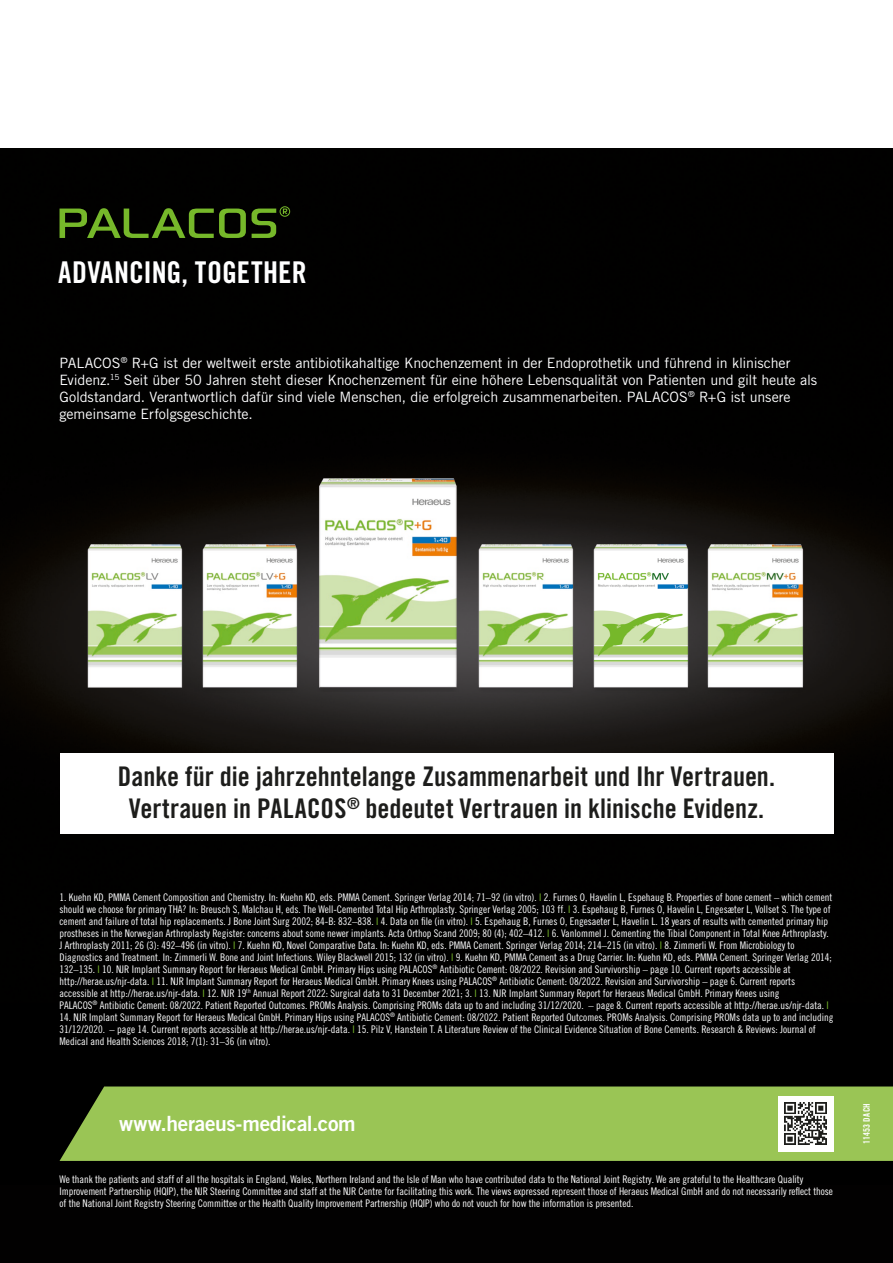
<style>
.page{position:relative;width:893px;height:1263px;background:#fff}
.page>*{position:absolute;margin:0;border:0;box-sizing:border-box;transform-origin:0 0}
.t1{font:30px "Trade Gothic LT Pro Bd Cn 20";color:#fff}
.t2{font:27px/32.4px "Trade Gothic LT Pro Bd Cn 20";color:#1d1d1b;text-align:center}
.t3{font:21px "Trade Gothic LT Pro Bd 2";letter-spacing:-.01em;color:#fff}
.t4{font:14.25px/17.2px "Trade Gothic LT Pro";letter-spacing:-.01em;color:#fff}
.t5{font:10.5px/12px "Trade Gothic LT Pro Cn 18";color:#fff}
.t6{font:9px "Trade Gothic LT Pro Bd Cn 20";letter-spacing:.04em;color:#fff}
.s1{color:#76b82a}
</style>
<div class="page">
<div style="left:0;top:149px;width:893px;height:1114px;background:#020101"></div>
<img style="left:0;top:208px;width:893px;height:953px">
<svg style="left:60px;top:208px;width:186px;height:30px"></svg>
<svg style="left:252px;top:206px;width:38px;height:32px"></svg>
<div style="left:60px;top:1086px;width:833px;height:75px;background:#9ac555"></div>
<img style="left:85px;top:544px;width:100px;height:150px">
<img style="left:476px;top:544px;width:100px;height:150px">
<img style="left:315px;top:478px;width:146px;height:213px">
<img style="left:200px;top:544px;width:100px;height:150px">
<img style="left:591px;top:544px;width:100px;height:150px">
<img style="left:706px;top:544px;width:99px;height:150px">
<div style="left:60px;top:753px;width:773px;height:80px;background:#fff"></div>
<div style="left:778px;top:1096px;width:55px;height:55px;background:#fff"></div>
<img style="left:784px;top:1102px;width:43px;height:43px">
<h1 class="t1" style="left:58px;top:254px;width:250px">ADVANCING, TOGETHER</h1>
<p class="t4" style="left:60px;top:354px;width:759px">PALACOS<sup>®</sup> R+G ist der weltweit erste antibiotikahaltige Knochenzement in der Endoprothetik und führend in klinischer Evidenz.<sup>15</sup> Seit über 50 Jahren steht dieser Knochenzement für eine höhere Lebensqualität von Patienten und gilt heute als Goldstandard. Verantwortlich dafür sind viele Menschen, die erfolgreich zusammenarbeiten. PALACOS<sup>®</sup> R+G ist unsere gemeinsame Erfolgsgeschichte.</p>
<h2 class="t2" style="left:118px;top:760px;width:659px">Danke für die jahrzehntelange Zusammenarbeit und Ihr Vertrauen.<br>Vertrauen in PALACOS<sup>®</sup> bedeutet Vertrauen in klinische Evidenz.</h2>
<p class="t5" style="left:60px;top:891px;width:774px">1. Kuehn KD, PMMA Cement Composition and Chemistry. In: Kuehn KD, eds. PMMA Cement. Springer Verlag 2014; 71–92 (in vitro). <span class="s1">I</span> 2. Furnes O, Havelin L, Espehaug B. Properties of bone cement – which cement should we choose for primary THA? In: Breusch S, Malchau H, eds. The Well-Cemented Total Hip Arthroplasty. Springer Verlag 2005; 103 ff. <span class="s1">I</span> 3. Espehaug B, Furnes O, Havelin L, Engesæter L, Vollset S. The type of cement and failure of total hip replacements. J Bone Joint Surg 2002; 84-B: 832–838. <span class="s1">I</span> 4. Data on file (in vitro). <span class="s1">I</span> 5. Espehaug B, Furnes O, Engesaeter L, Havelin L. 18 years of results with cemented primary hip prostheses in the Norwegian Arthroplasty Register: concerns about some newer implants. Acta Orthop Scand 2009; 80 (4); 402–412. <span class="s1">I</span> 6. Vanlommel J. Cementing the Tibial Component in Total Knee Arthroplasty.<br>J Arthroplasty 2011; 26 (3): 492–496 (in vitro). <span class="s1">I</span> 7. Kuehn KD, Novel Comparative Data. In: Kuehn KD, eds. PMMA Cement. Springer Verlag 2014; 214–215 (in vitro). <span class="s1">I</span> 8. Zimmerli W. From Microbiology to Diagnostics and Treatment. In: Zimmerli W. Bone and Joint Infections. Wiley Blackwell 2015; 132 (in vitro). <span class="s1">I</span> 9. Kuehn KD, PMMA Cement as a Drug Carrier. In: Kuehn KD, eds. PMMA Cement. Springer Verlag 2014; 132–135. <span class="s1">I</span> 10. NJR Implant Summary Report for Heraeus Medical GmbH. Primary Hips using PALACOS<sup>®</sup> Antibiotic Cement: 08/2022. Revision and Survivorship – page 10. Current reports accessible at http://herae.us/njr-data. <span class="s1">I</span> 11. NJR Implant Summary Report for Heraeus Medical GmbH. Primary Knees using PALACOS<sup>®</sup> Antibiotic Cement: 08/2022. Revision and Survivorship – page 6. Current reports accessible at http://herae.us/njr-data. <span class="s1">I</span> 12. NJR 19<sup>th</sup> Annual Report 2022: Surgical data to 31 December 2021; 3. <span class="s1">I</span> 13. NJR Implant Summary Report for Heraeus Medical GmbH. Primary Knees using<br>PALACOS<sup>®</sup> Antibiotic Cement: 08/2022. Patient Reported Outcomes. PROMs Analysis. Comprising PROMs data up to and including 31/12/2020. – page 8. Current reports accessible at http://herae.us/njr-data. <span class="s1">I</span></p>
<p class="t5" style="left:60px;top:1011px;width:775px">14. NJR Implant Summary Report for Heraeus Medical GmbH. Primary Hips using PALACOS<sup>®</sup> Antibiotic Cement: 08/2022. Patient Reported Outcomes. PROMs Analysis. Comprising PROMs data up to and including<br>31/12/2020. – page 14. Current reports accessible at http://herae.us/njr-data. <span class="s1">I</span> 15. Pilz V, Hanstein T. A Literature Review of the Clinical Evidence Situation of Bone Cements. Research &amp; Reviews: Journal of<br>Medical and Health Sciences 2018; 7(1): 31–36 (in vitro).</p>
<h3 class="t3" style="left:119px;top:1111px;width:238px">www.heraeus-medical.com</h3>
<p class="t5" style="left:60px;top:1173px;width:775px">We thank the patients and staff of all the hospitals in England, Wales, Northern Ireland and the Isle of Man who have contributed data to the National Joint Registry. We are grateful to the Healthcare Quality<br>Improvement Partnership (HQIP), the NJR Steering Committee and staff at the NJR Centre for facilitating this work. The views expressed represent those of Heraeus Medical GmbH and do not necessarily reflect those of the National Joint Registry Steering Committee or the Health Quality Improvement Partnership (HQIP) who do not vouch for how the information is presented.</p>
<p class="t6" style="left:861px;top:1144px;width:43px;rotate:-90deg">11453 DACH</p>
</div>
